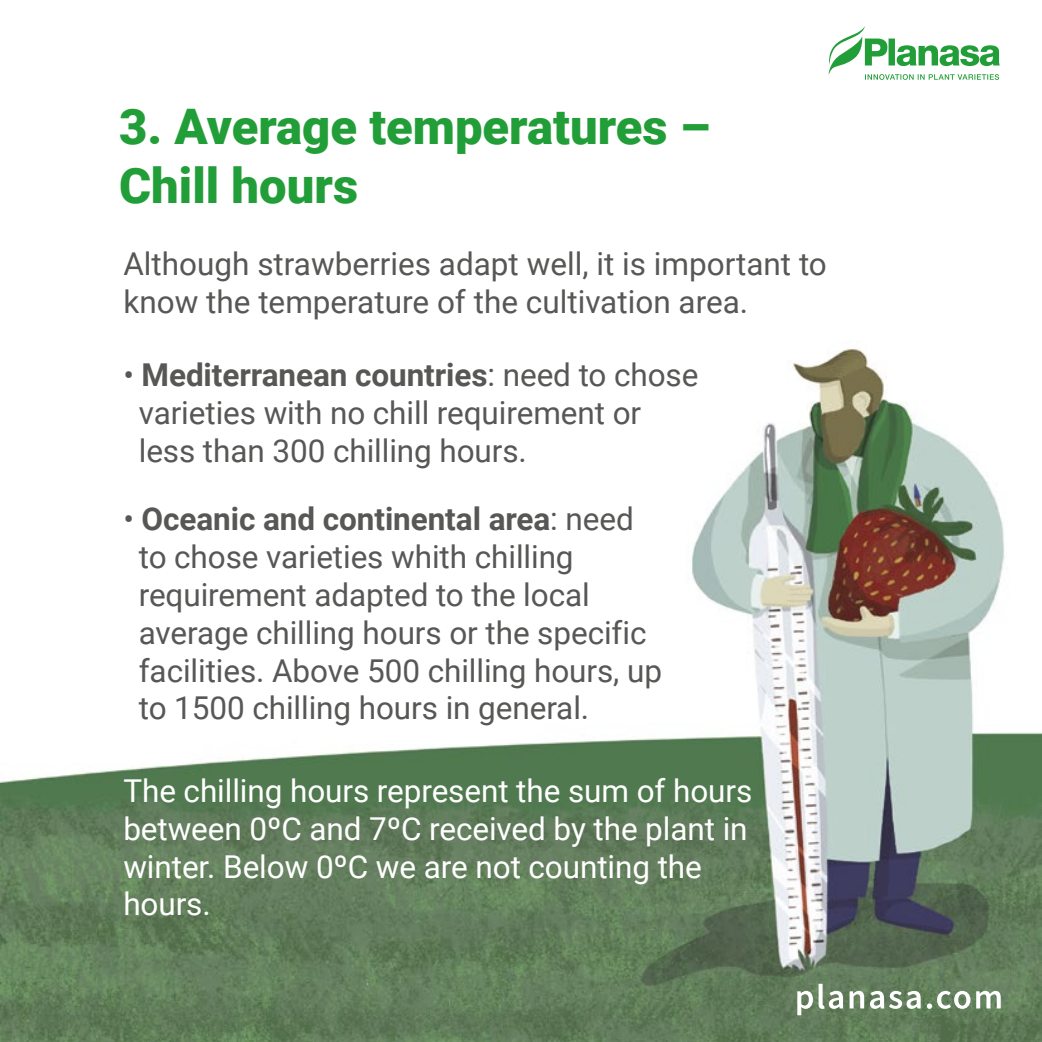
<style>
.page{position:relative;width:1042px;height:1042px;background:#fff}
.page>*{position:absolute;margin:0;border:0;box-sizing:border-box;transform-origin:0 0}
.t1{font:900 49px/58.8px "Roboto";color:#229e38}
.t2{font:31.5px/37.8px "Roboto";letter-spacing:-.005em;color:#575756}
.t3{font:31.5px/37.8px "Roboto";letter-spacing:-.005em;color:#fff}
.s1{font-weight:700}
</style>
<div class="page">
<img style="left:0;top:348px;width:1042px;height:694px">
<svg style="left:797px;top:984px;width:46px;height:31px"></svg>
<svg style="left:849px;top:991px;width:15px;height:17px"></svg>
<svg style="left:870px;top:991px;width:50px;height:18px"></svg>
<svg style="left:927px;top:991px;width:43px;height:18px"></svg>
<svg style="left:976px;top:991px;width:25px;height:17px"></svg>
<svg style="left:828px;top:26px;width:172px;height:54px"></svg>
<h1 class="t1" style="left:119px;top:95px;width:592px">3. Average temperatures –<br>Chill hours</h1>
<p class="t2" style="left:123px;top:244px;width:705px">Although strawberries adapt well, it is important to know the temperature of the cultivation area.</p>
<p class="t2" style="left:139px;top:355px;width:561px;text-indent:-15px">• <span class="s1">Mediterranean countries</span>: need to chose varieties with no chill requirement or less than 300 chilling hours.</p>
<p class="t2" style="left:139px;top:499px;width:525px;text-indent:-15px">• <span class="s1">Oceanic and continental area</span>: need to chose varieties whith chilling requirement adapted to the local average chilling hours or the specific facilities. Above 500 chilling hours, up to 1500 chilling hours in general.</p>
<p class="t3" style="left:123px;top:770px;width:630px">The chilling hours represent the sum of hours between 0ºC and 7ºC received by the plant in winter. Below 0ºC we are not counting the hours.</p>
</div>
